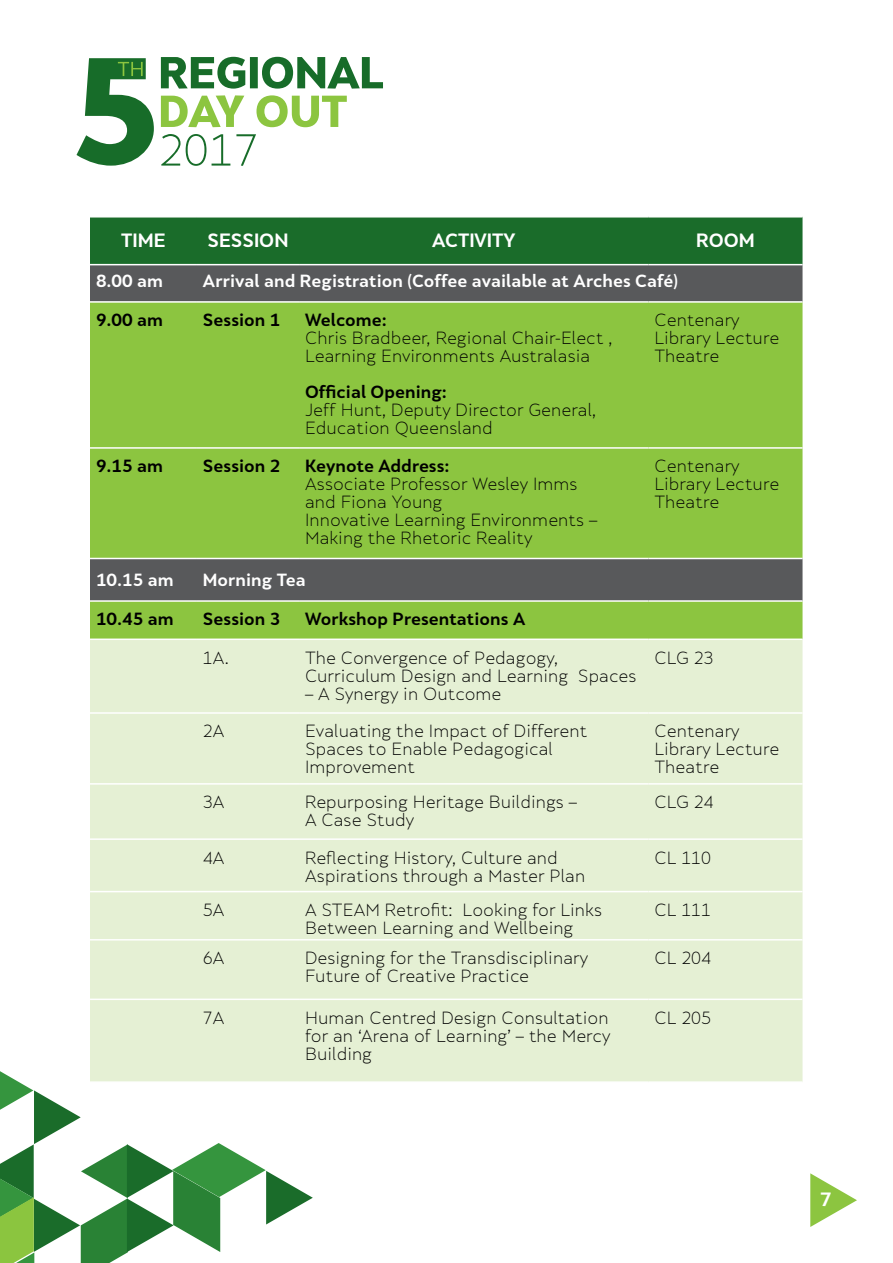
<style>
.page{position:relative;width:893px;height:1263px;background:#fff}
.page>*{position:absolute;margin:0;border:0;box-sizing:border-box;transform-origin:0 0}
.t1{font:700 18px "Skola Sans";color:#fff}
.t2{font:300 16.5px/18px "Skola Sans";color:#000}
.t3{font:700 16.5px "Skola Sans";color:#000}
.t4{font:700 16.5px "Skola Sans";color:#fff}
</style>
<div class="page">
<svg style="left:0;top:1071px;width:313px;height:192px"></svg>
<svg style="left:810px;top:1173px;width:47px;height:54px"></svg>
<svg style="left:76px;top:58px;width:78px;height:108px"></svg>
<svg style="left:161px;top:134px;width:95px;height:32px"></svg>
<svg style="left:161px;top:95px;width:186px;height:32px"></svg>
<svg style="left:161px;top:57px;width:222px;height:32px"></svg>
<svg style="left:90px;top:218px;width:712px;height:83px;background:#366440"></svg>
<div style="left:90px;top:303px;width:712px;height:335px;background:#8cc540"></div>
<div style="left:90px;top:559px;width:712px;height:41px;background:#58595b"></div>
<div style="left:90px;top:640px;width:712px;height:441px;background:#e5f0d4"></div>
<hr style="left:90px;top:783px;width:107px;height:2px;background:#fff">
<hr style="left:197px;top:783px;width:102px;height:2px;background:#fff">
<hr style="left:299px;top:783px;width:349px;height:2px;background:#fff">
<hr style="left:648px;top:783px;width:154px;height:2px;background:#fff">
<hr style="left:90px;top:838px;width:107px;height:2px;background:#fff">
<hr style="left:197px;top:838px;width:102px;height:2px;background:#fff">
<hr style="left:299px;top:838px;width:349px;height:2px;background:#fff">
<hr style="left:648px;top:838px;width:154px;height:2px;background:#fff">
<hr style="left:90px;top:891px;width:107px;height:1px;background:#fff">
<hr style="left:197px;top:891px;width:102px;height:1px;background:#fff">
<hr style="left:299px;top:891px;width:349px;height:1px;background:#fff">
<hr style="left:648px;top:891px;width:154px;height:1px;background:#fff">
<hr style="left:90px;top:939px;width:107px;height:1px;background:#fff">
<hr style="left:197px;top:939px;width:102px;height:1px;background:#fff">
<hr style="left:299px;top:939px;width:349px;height:1px;background:#fff">
<hr style="left:648px;top:939px;width:154px;height:1px;background:#fff">
<hr style="left:90px;top:998px;width:107px;height:2px;background:#fff">
<hr style="left:197px;top:998px;width:102px;height:2px;background:#fff">
<hr style="left:299px;top:998px;width:349px;height:2px;background:#fff">
<hr style="left:648px;top:998px;width:154px;height:2px;background:#fff">
<hr style="left:90px;top:1081px;width:107px;height:2px;background:#fff">
<hr style="left:197px;top:1081px;width:102px;height:2px;background:#fff">
<hr style="left:299px;top:1081px;width:349px;height:2px;background:#fff">
<hr style="left:90px;top:447px;width:107px;height:2px;background:#fff">
<hr style="left:197px;top:447px;width:102px;height:2px;background:#fff">
<hr style="left:299px;top:447px;width:349px;height:2px;background:#fff">
<hr style="left:648px;top:447px;width:154px;height:2px;background:#fff">
<hr style="left:90px;top:558px;width:107px;height:1px;background:#fff">
<hr style="left:197px;top:558px;width:102px;height:1px;background:#fff">
<hr style="left:299px;top:558px;width:349px;height:1px;background:#fff">
<hr style="left:648px;top:558px;width:154px;height:1px;background:#fff">
<hr style="left:90px;top:600px;width:107px;height:2px;background:#fff">
<hr style="left:197px;top:600px;width:102px;height:2px;background:#fff">
<hr style="left:299px;top:600px;width:349px;height:2px;background:#fff">
<hr style="left:648px;top:600px;width:154px;height:2px;background:#fff">
<hr style="left:90px;top:712px;width:107px;height:2px;background:#fff">
<hr style="left:197px;top:712px;width:102px;height:2px;background:#fff">
<hr style="left:299px;top:712px;width:349px;height:2px;background:#fff">
<hr style="left:648px;top:712px;width:154px;height:2px;background:#fff">
<hr style="left:90px;top:264px;width:107px;height:1px;background:#fff">
<hr style="left:197px;top:264px;width:102px;height:1px;background:#fff">
<hr style="left:299px;top:264px;width:349px;height:1px;background:#fff">
<hr style="left:648px;top:264px;width:154px;height:1px;background:#fff">
<p class="t1" style="left:121px;top:230px;width:46px">TIME</p>
<p class="t1" style="left:207px;top:230px;width:83px">SESSION</p>
<p class="t1" style="left:432px;top:230px;width:85px">ACTIVITY</p>
<p class="t1" style="left:696px;top:230px;width:60px">ROOM</p>
<p class="t4" style="left:96px;top:271px;width:69px">8.00 am</p>
<p class="t4" style="left:203px;top:271px;width:476px">Arrival and Registration (Coffee available at Arches Café)</p>
<p class="t3" style="left:96px;top:310px;width:69px">9.00 am</p>
<p class="t3" style="left:203px;top:310px;width:79px">Session 1</p>
<p class="t3" style="left:305px;top:310px;width:83px">Welcome:</p>
<p class="t2" style="left:305px;top:329px;width:309px">Chris Bradbeer, Regional Chair-Elect ,<br>Learning Environments Australasia</p>
<p class="t3" style="left:305px;top:382px;width:143px">Official Opening:</p>
<p class="t2" style="left:305px;top:401px;width:293px">Jeff Hunt, Deputy Director General,<br>Education Queensland</p>
<p class="t2" style="left:654px;top:311px;width:126px">Centenary<br>Library Lecture<br>Theatre</p>
<p class="t3" style="left:96px;top:456px;width:69px">9.15 am</p>
<p class="t3" style="left:203px;top:456px;width:79px">Session 2</p>
<p class="t3" style="left:305px;top:456px;width:146px">Keynote Address:</p>
<p class="t2" style="left:305px;top:475px;width:294px">Associate Professor Wesley Imms and Fiona Young<br>Innovative Learning Environments –<br>Making the Rhetoric Reality</p>
<p class="t4" style="left:96px;top:570px;width:79px">10.15 am</p>
<p class="t4" style="left:203px;top:570px;width:104px">Morning Tea</p>
<p class="t3" style="left:96px;top:609px;width:79px">10.45 am</p>
<p class="t3" style="left:203px;top:609px;width:79px">Session 3</p>
<p class="t3" style="left:305px;top:609px;width:222px">Workshop Presentations A</p>
<p class="t2" style="left:203px;top:648px;width:28px">1A.</p>
<p class="t2" style="left:305px;top:648px;width:333px">The Convergence of Pedagogy,<br>Curriculum Design and Learning Spaces</p>
<p class="t2" style="left:305px;top:684px;width:198px">– A Synergy in Outcome</p>
<p class="t2" style="left:654px;top:457px;width:126px">Centenary<br>Library Lecture<br>Theatre</p>
<p class="t2" style="left:654px;top:648px;width:61px">CLG 23</p>
<p class="t2" style="left:203px;top:722px;width:23px">2A</p>
<p class="t2" style="left:305px;top:722px;width:284px">Evaluating the Impact of Different<br>Spaces to Enable Pedagogical<br>Improvement</p>
<p class="t2" style="left:654px;top:722px;width:126px">Centenary<br>Library Lecture<br>Theatre</p>
<p class="t2" style="left:203px;top:793px;width:23px">3A</p>
<p class="t2" style="left:305px;top:793px;width:273px">Repurposing Heritage Buildings –<br>A Case Study</p>
<p class="t2" style="left:654px;top:793px;width:61px">CLG 24</p>
<p class="t2" style="left:203px;top:848px;width:23px">4A</p>
<p class="t2" style="left:305px;top:848px;width:282px">Reflecting History, Culture and<br>Aspirations through a Master Plan</p>
<p class="t2" style="left:654px;top:848px;width:58px">CL 110</p>
<p class="t2" style="left:203px;top:901px;width:23px">5A</p>
<p class="t2" style="left:305px;top:901px;width:298px">A STEAM Retrofit: Looking for Links<br>Between Learning and Wellbeing</p>
<p class="t2" style="left:654px;top:901px;width:58px">CL 111</p>
<p class="t2" style="left:203px;top:949px;width:23px">6A</p>
<p class="t2" style="left:305px;top:949px;width:285px">Designing for the Transdisciplinary<br>Future of Creative Practice</p>
<p class="t2" style="left:654px;top:949px;width:58px">CL 204</p>
<p class="t2" style="left:203px;top:1008px;width:23px">7A</p>
<p class="t2" style="left:305px;top:1008px;width:307px;text-align:justify">Human Centred Design Consultation for an ‘Arena of Learning’ – the Mercy Building</p>
<p class="t2" style="left:654px;top:1008px;width:58px">CL 205</p>
<p class="t1" style="left:820px;top:1188px;width:13px">7</p>
</div>
